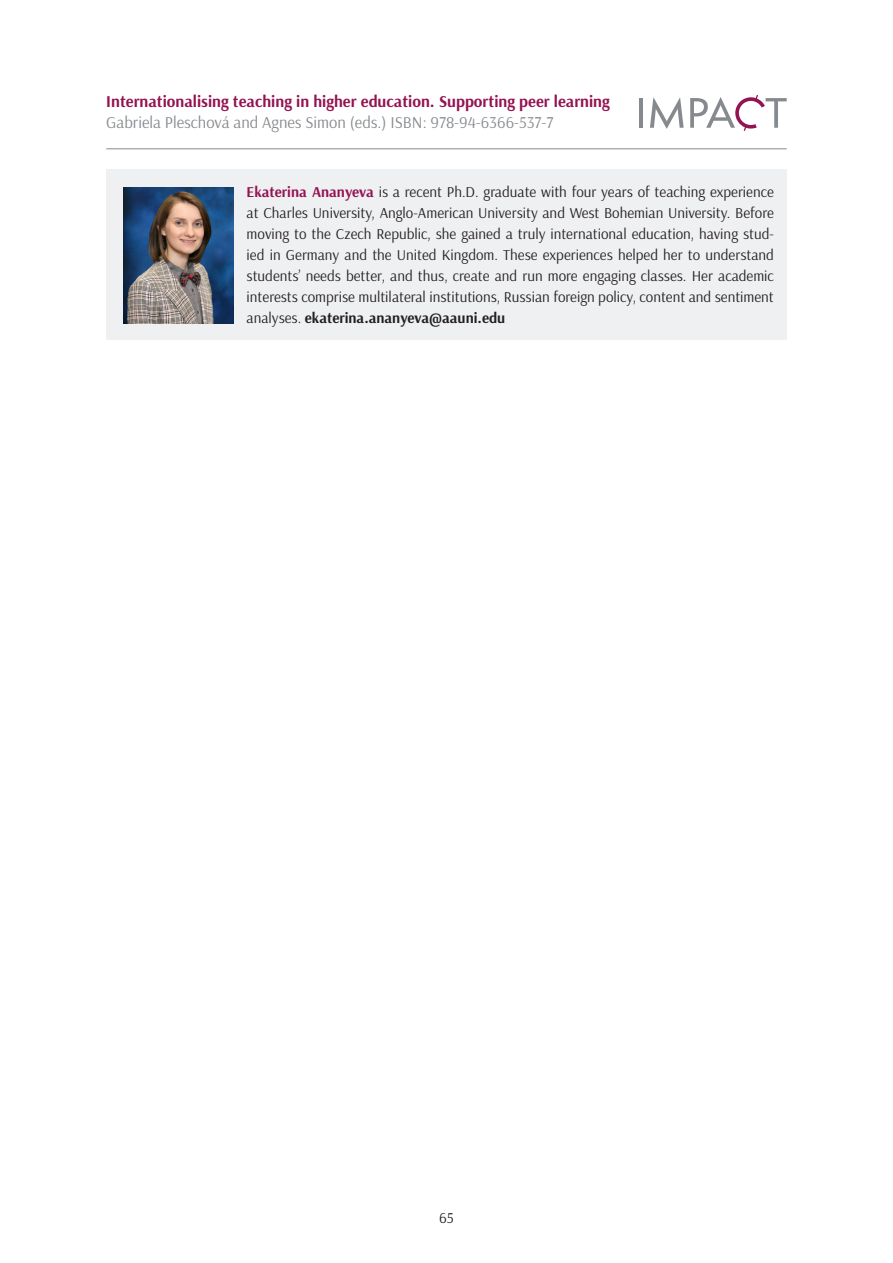
<style>
.page{position:relative;width:893px;height:1263px;background:#fff}
.page>*{position:absolute;margin:0;border:0;box-sizing:border-box;transform-origin:0 0}
.t1{font:700 16.5px "Arsenal";color:#941352}
.t2{font:16.5px "Arsenal";color:#868a8e}
.biography_in_box{font:15px/21px "Arsenal";color:#231f20;text-align:justify}
.s1{font-weight:700;color:#941352}
.s2{font-weight:700}
</style>
<div class="page">
<hr style="left:106px;top:148px;width:681px;height:1px;background:#868a8e">
<hr style="left:639px;top:98px;width:4px;height:30px;background:#868a8e">
<svg style="left:650px;top:97px;width:34px;height:32px"></svg>
<svg style="left:690px;top:95px;width:97px;height:36px"></svg>
<div style="left:106px;top:169px;width:681px;height:171px;background:#eff0f1"></div>
<img style="left:123px;top:187px;width:111px;height:136px">
<p class="t1" style="left:106px;top:90px;width:505px">Internationalising teaching in higher education. Supporting peer learning</p>
<p class="t2" style="left:106px;top:111px;width:449px">Gabriela Pleschová and Agnes Simon (eds.) ISBN: 978-94-6366-537-7</p>
<p class="biography_in_box" style="left:247px;top:181px;width:529px"><span class="s1">Ekaterina Ananyeva</span> is a recent Ph.D. graduate with four years of teaching experience at Charles University, Anglo-American University and West Bohemian University. Before moving to the Czech Republic, she gained a truly international education, having stud&shy;ied in Germany and the United Kingdom. These experiences helped her to understand students’ needs better, and thus, create and run more engaging classes. Her academic interests comprise multilateral institutions, Russian foreign policy, content and sentiment analyses. <span class="s2">ekaterina.ananyeva@aauni.edu</span></p>
<p class="biography_in_box" style="left:439px;top:1207px;width:16px">65</p>
</div>
